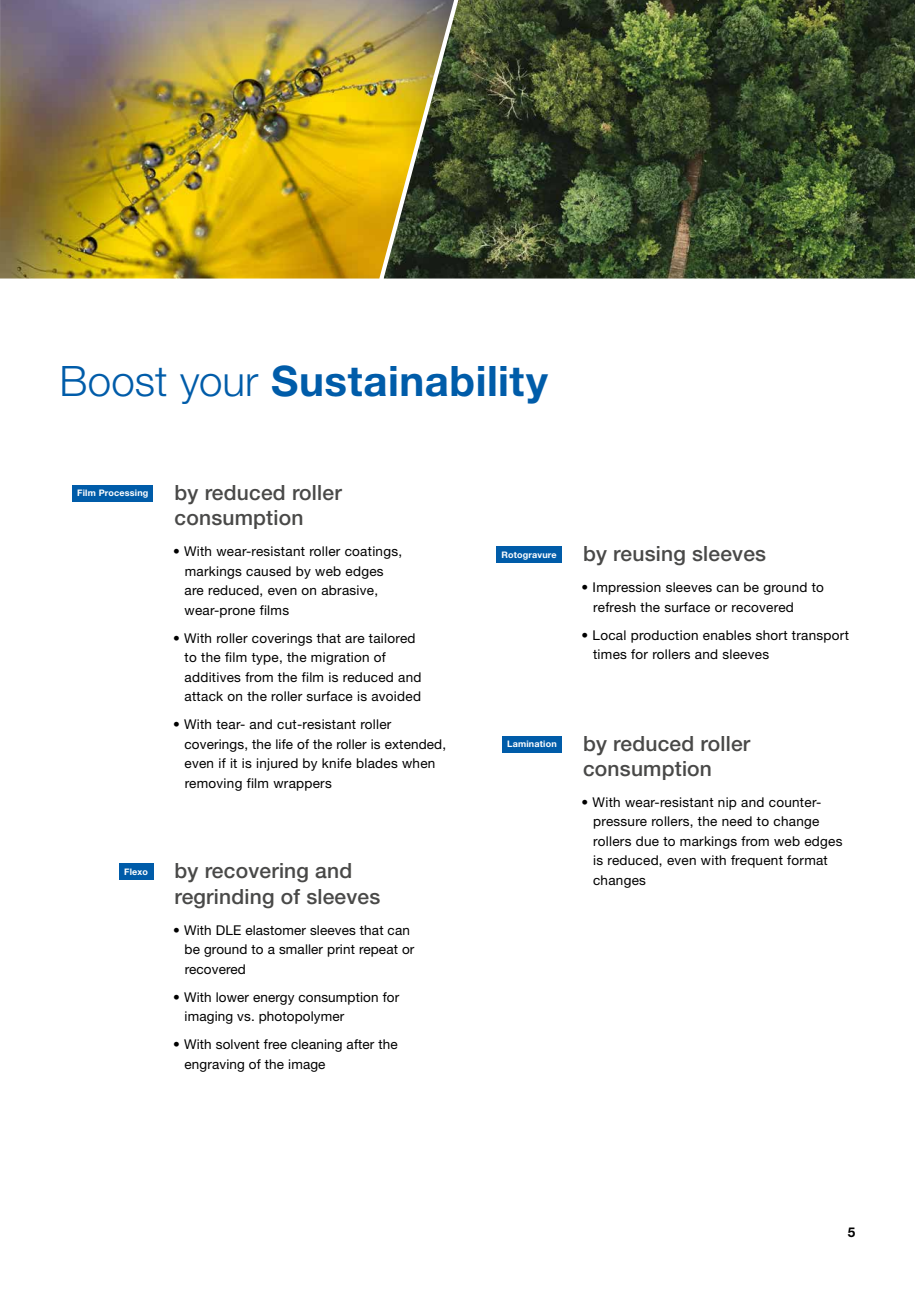
<style>
.page{position:relative;width:915px;height:1297px;background:#fff}
.page>*{position:absolute;margin:0;border:0;box-sizing:border-box;transform-origin:0 0}
.t1{font:700 42px "Helvetica Neue LT Pro";letter-spacing:.015em;color:#005ca9}
.t2{font:500 21px/25.5px "Helvetica Neue LT Pro";letter-spacing:.01em;color:#494948}
.t3{font:13.5px/19.5px "Helvetica Neue LT Pro";letter-spacing:.02em;color:#000}
.t4{font:700 13.5px "Helvetica Neue LT Pro";color:#000}
.t5{font:700 9px "Helvetica Neue LT Pro";letter-spacing:.02em;color:#fff}
.s1{font-weight:300}
</style>
<div class="page">
<img style="left:0;top:0;width:383px;height:279px">
<img style="left:383px;top:0;width:531px;height:279px">
<div style="left:72px;top:485px;width:81px;height:17px;background:#005ca9"></div>
<div style="left:496px;top:546px;width:65px;height:17px;background:#005ca9"></div>
<div style="left:502px;top:736px;width:59px;height:16px;background:#005ca9"></div>
<div style="left:119px;top:863px;width:34px;height:17px;background:#005ca9"></div>
<h1 class="t1" style="left:60px;top:354px;width:489px"><span class="s1">Boost your</span> Sustainability</h1>
<p class="t5" style="left:77px;top:487px;width:73px">Film Processing</p>
<h2 class="t2" style="left:174px;top:479px;width:169px">by reduced roller consumption</h2>
<p class="t3" style="left:184px;top:541px;width:219px;text-indent:-11px">• With wear-resistant roller coatings, markings caused by web edges are reduced, even on abrasive, wear-prone films</p>
<p class="t3" style="left:184px;top:628px;width:238px;text-indent:-12px">• With roller coverings that are tailored to the film type, the migration of additives from the film is reduced and attack on the roller surface is avoided</p>
<p class="t3" style="left:184px;top:714px;width:263px;text-indent:-12px">• With tear- and cut-resistant roller coverings, the life of the roller is extended, even if it is injured by knife blades when removing film wrappers</p>
<p class="t5" style="left:124px;top:866px;width:25px">Flexo</p>
<h2 class="t2" style="left:174px;top:858px;width:207px">by recovering and regrinding of sleeves</h2>
<p class="t3" style="left:184px;top:920px;width:231px;text-indent:-12px">• With DLE elastomer sleeves that can be ground to a smaller print repeat or recovered</p>
<p class="t3" style="left:184px;top:987px;width:216px;text-indent:-12px">• With lower energy consumption for imaging vs. photopolymer</p>
<p class="t3" style="left:184px;top:1034px;width:215px;text-indent:-12px">• With solvent free cleaning after the engraving of the image</p>
<p class="t5" style="left:501px;top:549px;width:57px">Rotogravure</p>
<h2 class="t2" style="left:583px;top:541px;width:184px">by reusing sleeves</h2>
<p class="t3" style="left:593px;top:577px;width:232px;text-indent:-12px">• Impression sleeves can be ground to refresh the surface or recovered</p>
<p class="t3" style="left:593px;top:625px;width:257px;text-indent:-12px">• Local production enables short transport times for rollers and sleeves</p>
<p class="t5" style="left:507px;top:738px;width:51px">Lamination</p>
<h2 class="t2" style="left:583px;top:730px;width:169px">by reduced roller consumption</h2>
<p class="t3" style="left:593px;top:792px;width:251px;text-indent:-12px">• With wear-resistant nip and counter&shy;pressure rollers, the need to change rollers due to markings from web edges is reduced, even with frequent format changes</p>
<p class="t4" style="left:847px;top:1224px;width:9px">5</p>
</div>
